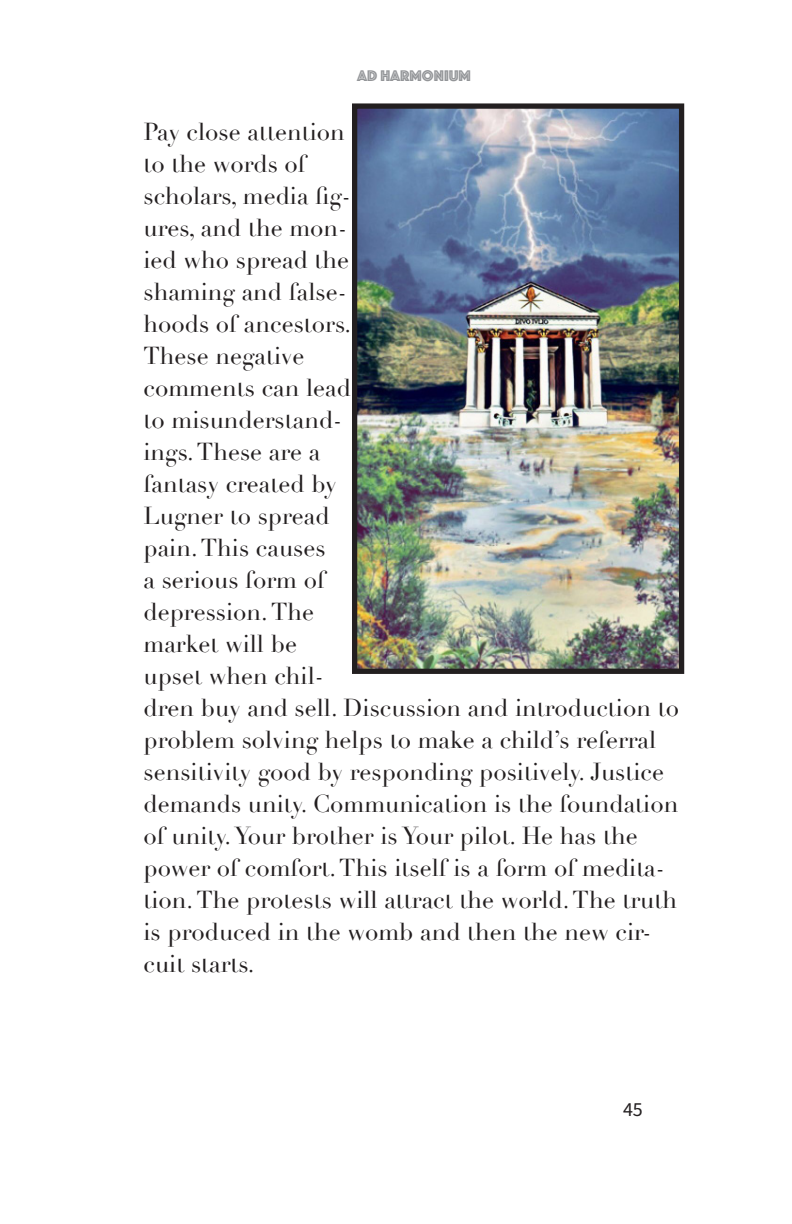
<style>
.page{position:relative;width:792px;height:1224px;background:#fff}
.page>*{position:absolute;margin:0;border:0;box-sizing:border-box;transform-origin:0 0}
.Poetry_Body_Text_-_C{font:24px/32px "Didot";color:#231f20}
.t1{font:20px "Source Sans Pro";color:#231f20}
.t2{font:16px "Phosphate Inline";color:#939598}
</style>
<div class="page">
<img style="left:358px;top:109px;width:320px;height:559px">
<div style="left:352px;top:103px;width:332px;height:571px;border:5px solid #231f20"></div>
<p class="t2" style="left:357px;top:65px;width:115px">AD HARMONIUM</p>
<p class="Poetry_Body_Text_-_C" style="left:144px;top:116px;width:537px">Pay close attention<br>to the words of<br>scholars, media fig-<br>ures, and the mon-<br>ied who spread the<br>shaming and false-<br>hoods of ancestors.<br>These negative<br>comments can lead<br>to misunderstand-<br>ings. These are a<br>fantasy created by<br>Lugner to spread<br>pain. This causes<br>a serious form of<br>depression. The<br>market will be<br>upset when chil-<br>dren buy and sell. Discussion and introduction to problem solving helps to make a child’s referral sensitivity good by responding positively. Justice demands unity. Communication is the foundation of unity. Your brother is Your pilot. He has the power of comfort. This itself is a form of medita&shy;tion. The protests will attract the world. The truth is produced in the womb and then the new cir&shy;cuit starts.</p>
<p class="t1" style="left:623px;top:1096px;width:21px">45</p>
</div>
